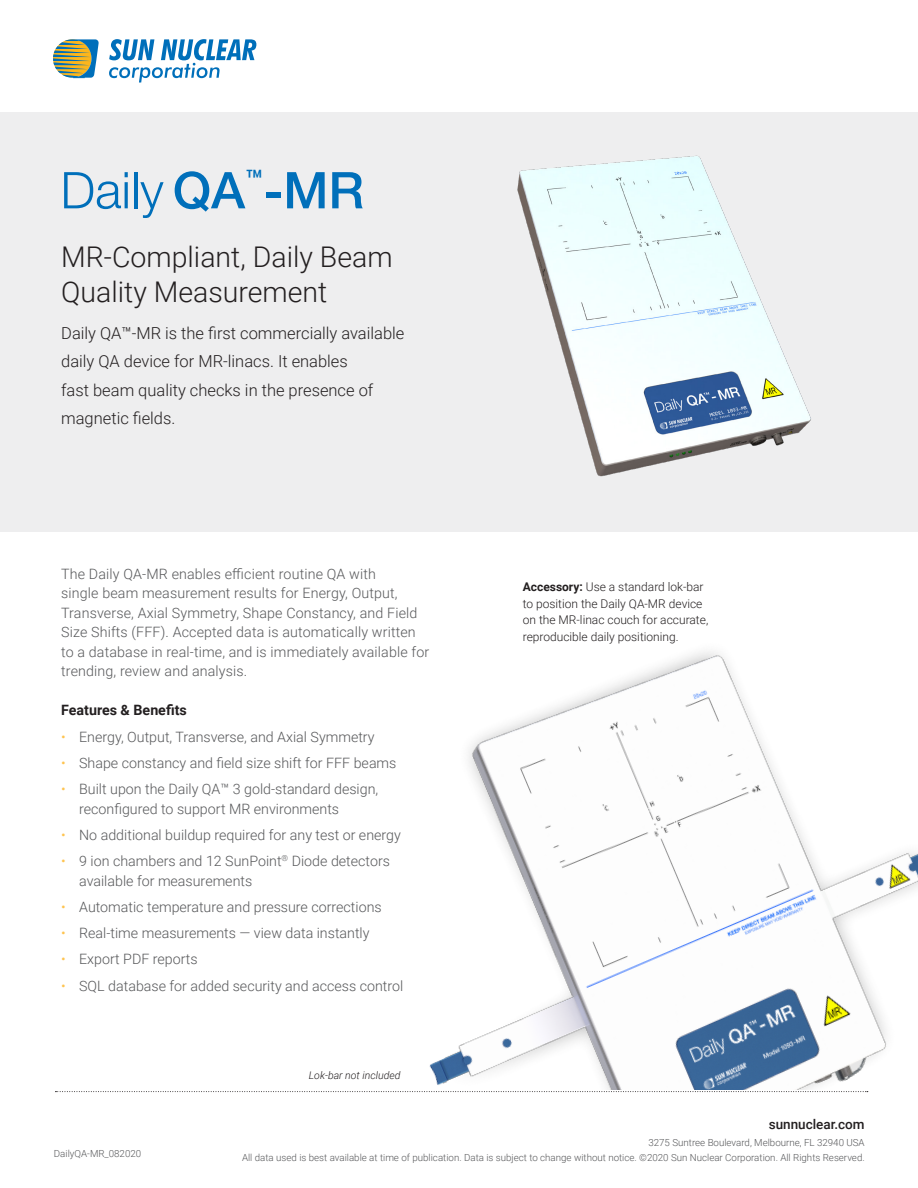
<style>
.page{position:relative;width:918px;height:1188px;background:#fff}
.page>*{position:absolute;margin:0;border:0;box-sizing:border-box;transform-origin:0 0}
.Black_Copy{font:300 50.7px "Helvetica Neue LT Pro";color:#006fba}
.Datasheet_Tagline{font:300 28.5px/34.5px "Roboto";color:#231f20}
.Datasheet_Intro{font:300 16.5px/28.5px "Roboto";color:#231f20}
.Copy{font:300 14.25px/19.5px "Roboto";color:#57585a}
.Copy-2{font:700 14.25px "Roboto";color:#231f20}
.Footer_Contact{font:500 13.5px "Roboto";color:#231f20}
.Black_Copy-2{font:300 12px/16.5px "Roboto";color:#231f20}
.Black_Copy-3{font:italic 300 10.5px "Roboto";color:#231f20}
.Footer_Contact-2{font:300 9.75px "Roboto";color:#57585a}
.Datasheet_Minor_line{font:300 9.75px "Roboto";color:#57585a}
.s1{font-weight:500}
.s2{color:#fec451}
.s3{font-weight:700}
</style>
<div class="page">
<img style="left:429px;top:651px;width:489px;height:439px">
<div style="left:0;top:112px;width:918px;height:419px;background:#eeeeef"></div>
<svg style="left:53px;top:39px;width:46px;height:39px"></svg>
<svg style="left:109px;top:39px;width:147px;height:44px"></svg>
<svg style="left:55px;top:1091px;width:813px;height:1px"></svg>
<img style="left:517px;top:155px;width:294px;height:322px">
<p class="Black_Copy" style="left:60px;top:159px;width:305px">Daily <span class="s1">QA</span><sup>™</sup><span class="s1">-MR</span></p>
<p class="Datasheet_Tagline" style="left:61px;top:239px;width:333px">MR-Compliant, Daily Beam<br>Quality Measurement</p>
<p class="Datasheet_Intro" style="left:61px;top:318px;width:345px">Daily QA™-MR is the first commercially available daily QA device for MR-linacs. It enables<br>fast beam quality checks in the presence of magnetic fields.</p>
<p class="Copy" style="left:61px;top:564px;width:370px">The Daily QA-MR enables efficient routine QA with<br>single beam measurement results for Energy, Output, Transverse, Axial Symmetry, Shape Constancy, and Field Size Shifts (FFF). Accepted data is automatically written to a database in real-time, and is immediately available for trending, review and analysis.</p>
<p class="Copy-2" style="left:61px;top:700px;width:127px">Features &amp; Benefits</p>
<p class="Copy" style="left:61px;top:726px;width:315px"><span class="s2">•</span> Energy, Output, Transverse, and Axial Symmetry</p>
<p class="Copy" style="left:61px;top:753px;width:337px"><span class="s2">•</span> Shape constancy and field size shift for FFF beams</p>
<p class="Copy" style="left:79px;top:779px;width:301px;text-indent:-18px"><span class="s2">•</span> Built upon the Daily QA™ 3 gold-standard design, reconfigured to support MR environments</p>
<p class="Copy" style="left:61px;top:825px;width:341px"><span class="s2">•</span> No additional buildup required for any test or energy</p>
<p class="Copy" style="left:79px;top:851px;width:312px;text-indent:-18px"><span class="s2">•</span> 9 ion chambers and 12 SunPoint<sup>®</sup> Diode detectors available for measurements</p>
<p class="Copy" style="left:61px;top:897px;width:322px"><span class="s2">•</span> Automatic temperature and pressure corrections</p>
<p class="Copy" style="left:61px;top:923px;width:310px"><span class="s2">•</span> Real-time measurements — view data instantly</p>
<p class="Copy" style="left:61px;top:949px;width:138px"><span class="s2">•</span> Export PDF reports</p>
<p class="Copy" style="left:61px;top:975px;width:344px"><span class="s2">•</span> SQL database for added security and access control</p>
<p class="Black_Copy-3" style="left:309px;top:1068px;width:93px">Lok-bar not included</p>
<p class="Black_Copy-2" style="left:523px;top:578px;width:187px"><span class="s3">Accessory:</span> Use a standard lok-bar to position the Daily QA-MR device on the MR-linac couch for accurate, reproducible daily positioning.</p>
<p class="Datasheet_Minor_line" style="left:54px;top:1147px;width:89px">DailyQA-MR_082020</p>
<p class="Footer_Contact" style="left:769px;top:1115px;width:97px">sunnuclear.com</p>
<p class="Footer_Contact-2" style="left:648px;top:1135px;width:218px">3275 Suntree Boulevard, Melbourne, FL 32940 USA</p>
<p class="Footer_Contact-2" style="left:242px;top:1150px;width:624px">All data used is best available at time of publication. Data is subject to change without notice. ©2020 Sun Nuclear Corporation. All Rights Reserved.</p>
</div>
